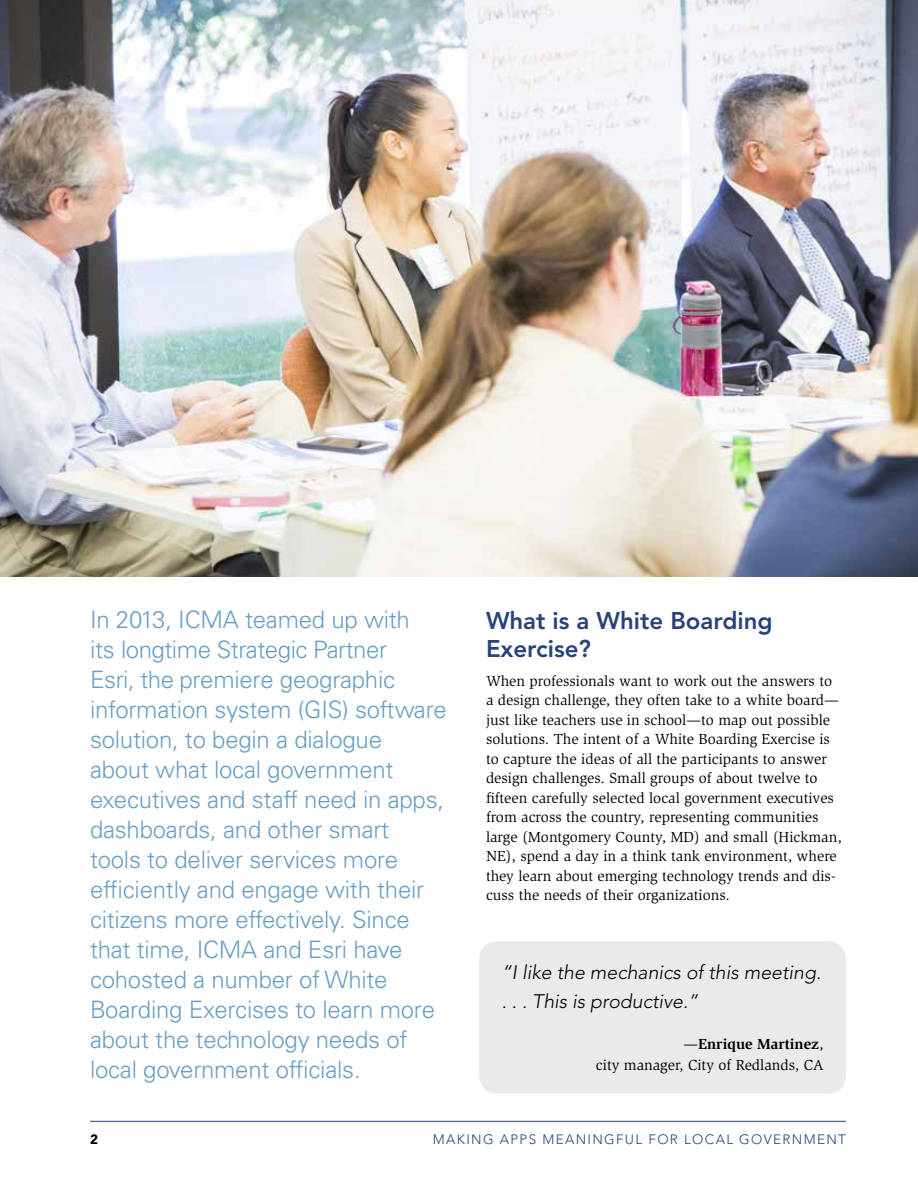
<style>
.page{position:relative;width:918px;height:1188px;background:#fff}
.page>*{position:absolute;margin:0;border:0;box-sizing:border-box;transform-origin:0 0}
.t1{font:300 24px/30px "Univers LT Std";letter-spacing:-.01em;color:#689ec5}
.t2{font:800 24px/28.8px "Avenir LT Std";color:#28427c}
.t3{font:italic 300 19.5px/28.5px "Avenir LT Std";color:#000}
.t4{font:15px/19.5px "Slimbach Std";color:#000}
.t5{font:300 13.5px "Avenir LT Std";letter-spacing:.1em;color:#28427c}
.t6{font:900 13.5px "Avenir LT Std";color:#000}
.s1{font-weight:700}
</style>
<div class="page">
<hr style="left:90px;top:1121px;width:756px;height:1px;background:#28427c">
<img style="left:0;top:0;width:918px;height:577px">
<div style="left:479px;top:941px;width:367px;height:152px;background:#e9eaeb;border-radius:18px"></div>
<p class="t1" style="left:90px;top:604px;width:358px">In 2013, ICMA teamed up with<br>its longtime Strategic Partner<br>Esri, the premiere geographic information system (GIS) software solution, to begin a dialogue about what local government executives and staff need in apps, dashboards, and other smart<br>tools to deliver services more efficiently and engage with their citizens more effectively. Since that time, ICMA and Esri have cohosted a number of White<br>Boarding Exercises to learn more about the technology needs of local government officials.</p>
<h1 class="t2" style="left:486px;top:606px;width:288px">What is a White Boarding<br>Exercise?</h1>
<p class="t4" style="left:486px;top:671px;width:357px">When professionals want to work out the answers to a design challenge, they often take to a white board— just like teachers use in school—to map out possible solutions. The intent of a White Boarding Exercise is to capture the ideas of all the participants to answer design challenges. Small groups of about twelve to fifteen carefully selected local government executives from across the country, representing communities large (Montgomery County, MD) and small (Hickman, NE), spend a day in a think tank environment, where they learn about emerging technology trends and dis&shy;cuss the needs of their organizations.</p>
<h2 class="t3" style="left:502px;top:959px;width:321px">“I like the mechanics of this meeting. . . . This is productive.”</h2>
<p class="t4" style="left:596px;top:1034px;width:229px;line-height:21px;text-align:right">—<span class="s1">Enrique Martinez</span>,<br>city manager, City of Redlands, CA</p>
<p class="t6" style="left:90px;top:1131px;width:9px">2</p>
<p class="t5" style="left:433px;top:1132px;width:415px">MAKING APPS MEANINGFUL FOR LOCAL GOVERNMENT</p>
</div>
